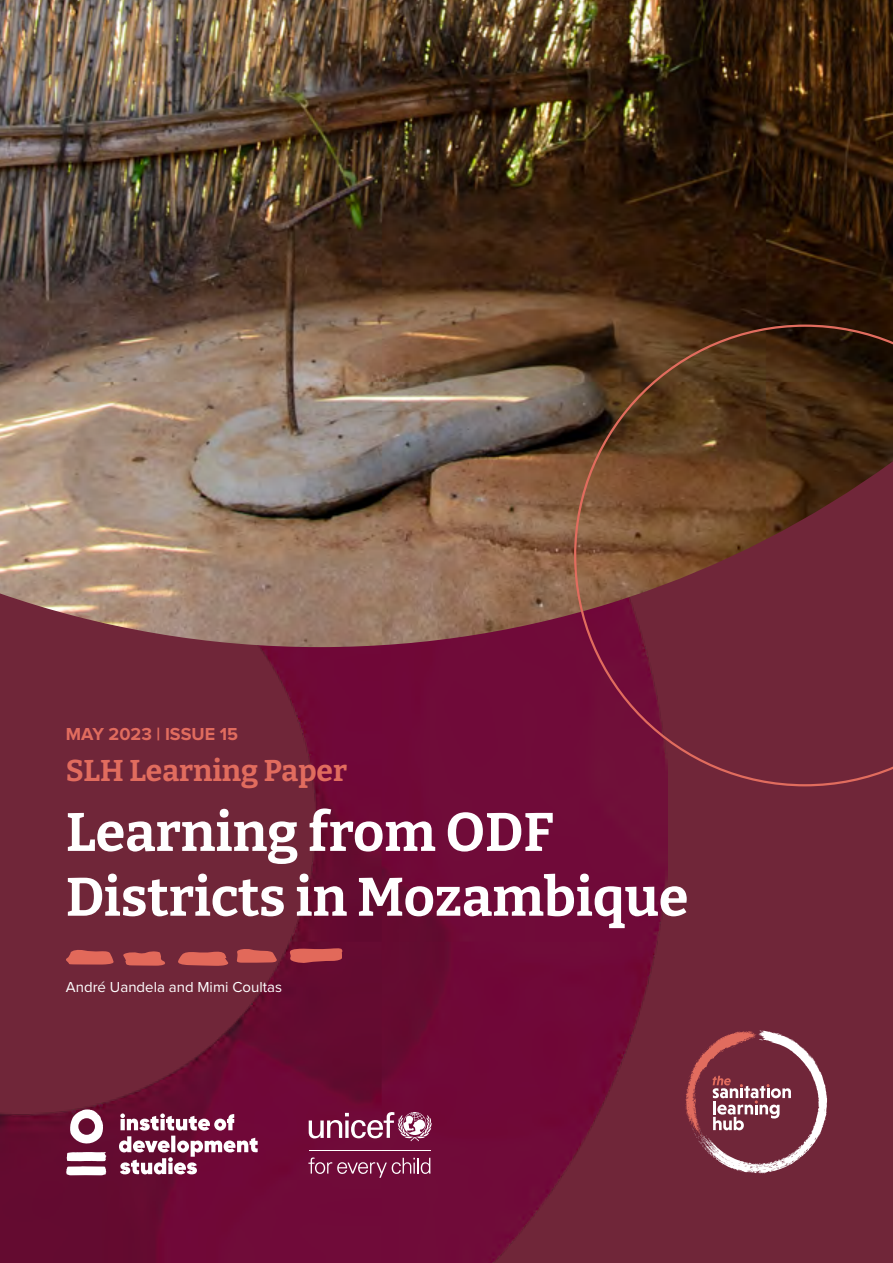
<style>
.page{position:relative;width:893px;height:1263px;background:#702639}
.page>*{position:absolute;margin:0;border:0;box-sizing:border-box;transform-origin:0 0}
.t1{font:100 54px/64.8px "Bitter";color:#fff}
.t2{font:100 30px "Bitter";color:#e16c5e}
.t3{font:700 18px "Proxima Nova";color:#e16c5e}
.t4{font:15px "Proxima Nova";color:#fff}
</style>
<div class="page">
<svg style="left:685px;top:1030px;width:142px;height:144px"></svg>
<img style="left:0;top:647px;width:668px;height:616px">
<svg style="left:66px;top:948px;width:276px;height:18px"></svg>
<svg style="left:66px;top:1109px;width:192px;height:66px;background:#995974"></svg>
<svg style="left:309px;top:1112px;width:123px;height:29px;background:#9d5776"></svg>
<hr style="left:309px;top:1150px;width:121px;height:1px;background:#fff">
<svg style="left:308px;top:1157px;width:122px;height:21px;background:#88345a"></svg>
<img style="left:0;top:0;width:893px;height:647px">
<svg style="left:574px;top:325px;width:319px;height:461px"></svg>
<p class="t3" style="left:66px;top:724px;width:174px">MAY 2023 | ISSUE 15</p>
<p class="t2" style="left:66px;top:752px;width:283px">SLH Learning Paper</p>
<p class="t1" style="left:66px;top:798px;width:624px">Learning from ODF<br>Districts in Mozambique</p>
<p class="t4" style="left:66px;top:976px;width:218px">André Uandela and Mimi Coultas</p>
</div>
